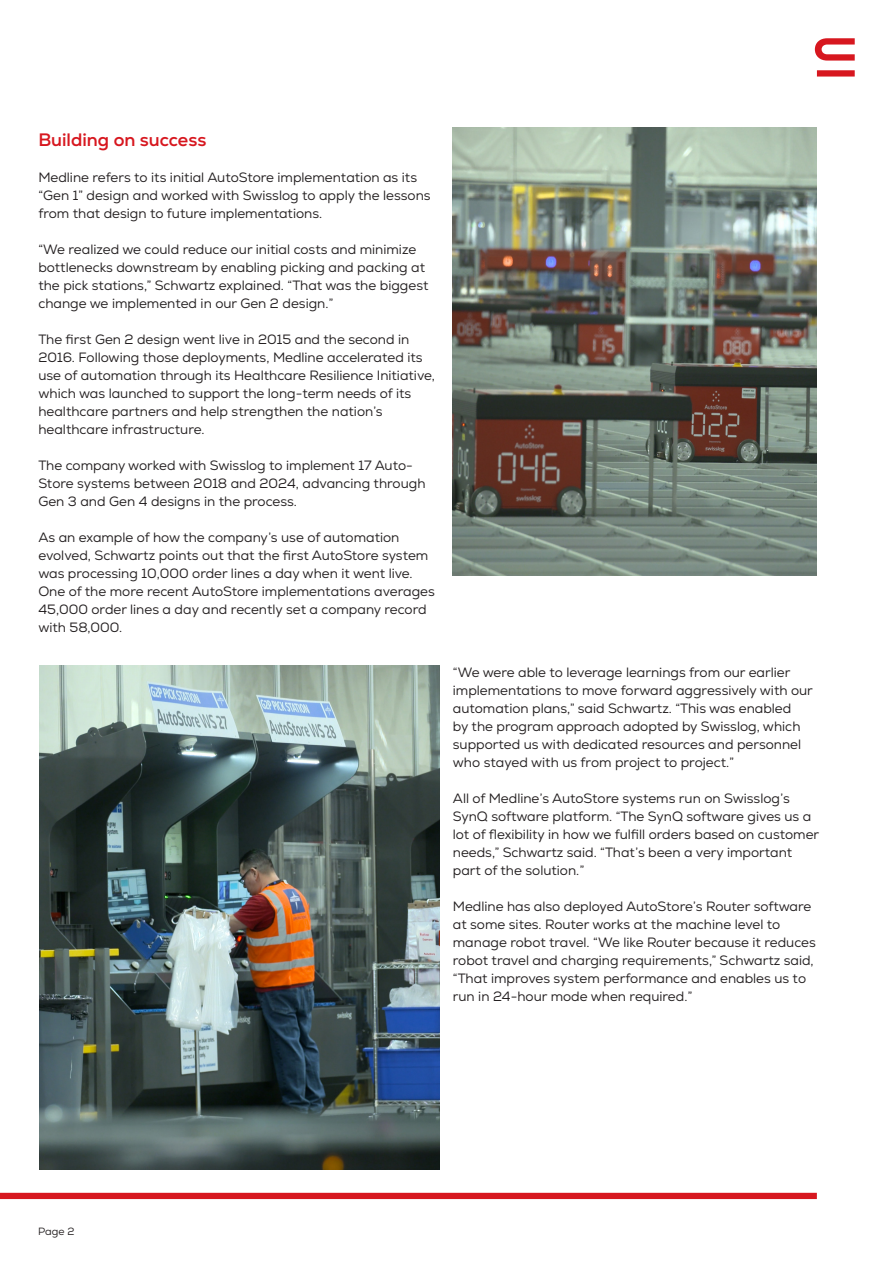
<style>
.page{position:relative;width:893px;height:1263px;background:#fff}
.page>*{position:absolute;margin:0;border:0;box-sizing:border-box;transform-origin:0 0}
.SL_Subhead_1{font:700 18px "Nexafor Swisslog";color:#d7171f}
.SL_Text{font:13.5px/18px "Nexafor Swisslog";color:#231f20}
.t1{font:10.5px "Nexafor Swisslog";color:#231f20}
</style>
<div class="page">
<svg style="left:815px;top:38px;width:40px;height:39px"></svg>
<img style="left:453px;top:128px;width:364px;height:448px">
<img style="left:39px;top:666px;width:400px;height:504px">
<div style="left:0;top:1193px;width:817px;height:6px;background:#d7171f"></div>
<p class="SL_Subhead_1" style="left:38px;top:129px;width:169px">Building on success</p>
<p class="SL_Text" style="left:38px;top:169px;width:394px">Medline refers to its initial AutoStore implementation as its “Gen 1” design and worked with Swisslog to apply the lessons from that design to future implementations.</p>
<p class="SL_Text" style="left:38px;top:241px;width:392px">“We realized we could reduce our initial costs and minimize bottlenecks downstream by enabling picking and packing at the pick stations,” Schwartz explained. “That was the biggest change we implemented in our Gen 2 design.”</p>
<p class="SL_Text" style="left:38px;top:331px;width:398px">The first Gen 2 design went live in 2015 and the second in 2016. Following those deployments, Medline accelerated its use of automation through its Healthcare Resilience Initiative, which was launched to support the long-term needs of its healthcare partners and help strengthen the nation’s healthcare infrastructure.</p>
<p class="SL_Text" style="left:38px;top:457px;width:389px">The company worked with Swisslog to implement 17 Auto-<br>Store systems between 2018 and 2024, advancing through<br>Gen 3 and Gen 4 designs in the process.</p>
<p class="SL_Text" style="left:38px;top:529px;width:398px">As an example of how the company’s use of automation evolved, Schwartz points out that the first AutoStore system was processing 10,000 order lines a day when it went live.<br>One of the more recent AutoStore implementations averages 45,000 order lines a day and recently set a company record with 58,000.</p>
<p class="SL_Text" style="left:453px;top:664px;width:362px">“We were able to leverage learnings from our earlier implementations to move forward aggressively with our automation plans,” said Schwartz. “This was enabled<br>by the program approach adopted by Swisslog, which supported us with dedicated resources and personnel who stayed with us from project to project.”</p>
<p class="SL_Text" style="left:453px;top:790px;width:368px">All of Medline’s AutoStore systems run on Swisslog’s SynQ software platform. “The SynQ software gives us a lot of flexibility in how we fulfill orders based on customer needs,” Schwartz said. “That’s been a very important part of the solution.”</p>
<p class="SL_Text" style="left:453px;top:898px;width:365px">Medline has also deployed AutoStore’s Router software at some sites. Router works at the machine level to manage robot travel. “We like Router because it reduces robot travel and charging requirements,” Schwartz said, “That improves system performance and enables us to run in 24-hour mode when required.”</p>
<p class="t1" style="left:38px;top:1225px;width:38px">Page 2</p>
</div>
